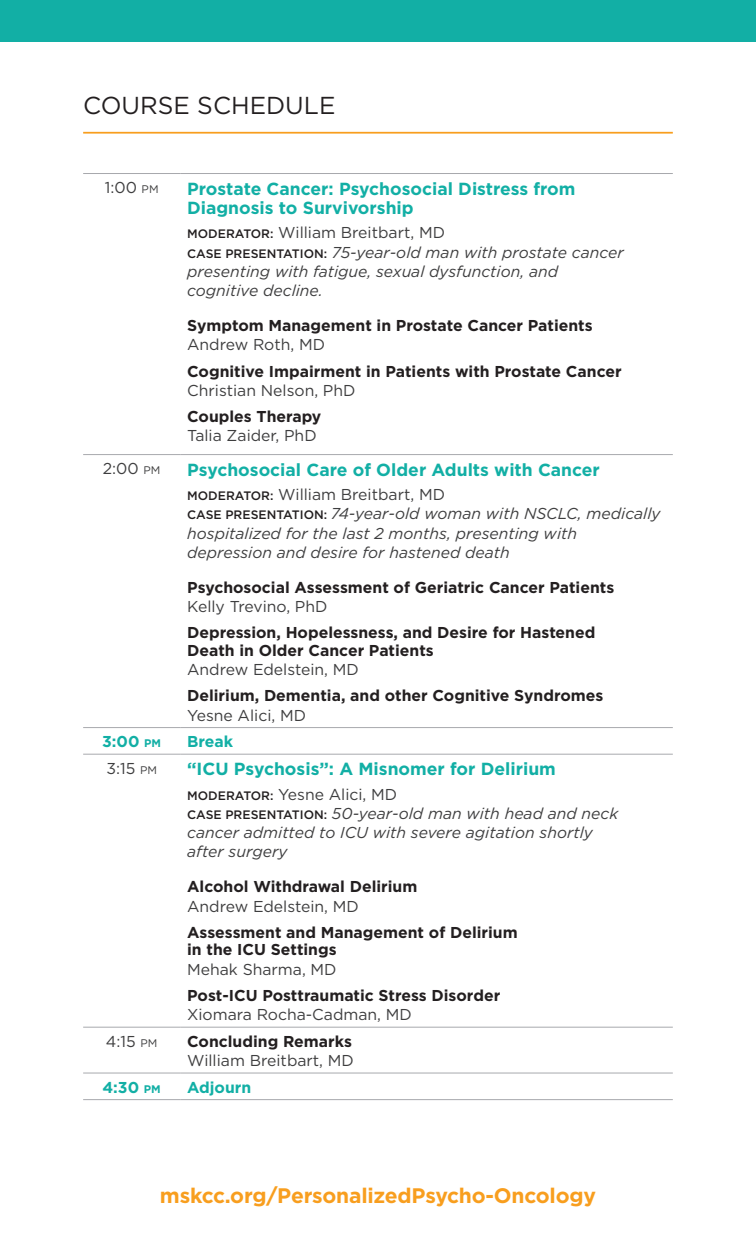
<style>
.page{position:relative;width:756px;height:1260px;background:#fff}
.page>*{position:absolute;margin:0;border:0;box-sizing:border-box;transform-origin:0 0}
.t1{font:24.5px "Gotham";color:#231f20}
.t2{font:700 21px "Gotham";letter-spacing:-.01em;color:#f89e1e}
.t3{font:700 17.5px "Gotham";color:#12afa5}
.t4{font:700 15.75px "Gotham";color:#231f20}
.t5{font:italic 15.75px/19.2px "Gotham";color:#3e3e3f}
.t6{font:15.75px "Gotham";color:#3e3e3f}
.t7{font:700 15.75px "Gotham";color:#12afa5}
.s1{font-size:11.03px}
.s2{font-weight:500;font-size:12.25px;color:#231f20}
.s3{font-weight:500;font-style:normal;font-size:12.25px;color:#231f20}
</style>
<div class="page">
<div style="left:0;top:0;width:756px;height:42px;background:#12afa5"></div>
<hr style="left:83px;top:173px;width:97px;height:1px;background:#a8a9ad">
<hr style="left:180px;top:173px;width:493px;height:1px;background:#a8a9ad">
<hr style="left:83px;top:454px;width:97px;height:1px;background:#a8a9ad">
<hr style="left:180px;top:454px;width:493px;height:1px;background:#a8a9ad">
<hr style="left:83px;top:727px;width:97px;height:1px;background:#a8a9ad">
<hr style="left:180px;top:727px;width:493px;height:1px;background:#a8a9ad">
<hr style="left:83px;top:754px;width:97px;height:1px;background:#a8a9ad">
<hr style="left:180px;top:754px;width:493px;height:1px;background:#a8a9ad">
<hr style="left:83px;top:1027px;width:97px;height:1px;background:#a8a9ad">
<hr style="left:180px;top:1027px;width:493px;height:1px;background:#a8a9ad">
<hr style="left:83px;top:1073px;width:97px;height:1px;background:#a8a9ad">
<hr style="left:180px;top:1073px;width:493px;height:1px;background:#a8a9ad">
<hr style="left:83px;top:1099px;width:97px;height:1px;background:#a8a9ad">
<hr style="left:180px;top:1099px;width:493px;height:1px;background:#a8a9ad">
<hr style="left:83px;top:132px;width:590px;height:2px;background:#f89e1e">
<p class="t1" style="left:83px;top:90px;width:254px">COURSE SCHEDULE</p>
<p class="t6" style="left:105px;top:177px;width:55px">1:00 <span class="s1">PM</span></p>
<p class="t3" style="left:187px;top:177px;width:390px">Prostate Cancer: Psychosocial Distress from</p>
<p class="t3" style="left:187px;top:196px;width:228px">Diagnosis to Survivorship</p>
<p class="t6" style="left:187px;top:223px;width:259px"><span class="s2">MODERATOR:</span> William Breitbart, MD</p>
<p class="t5" style="left:187px;top:242px;width:438px"><span class="s3">CASE PRESENTATION:</span> 75-year-old man with prostate cancer</p>
<p class="t5" style="left:187px;top:261px;width:373px">presenting with fatigue, sexual dysfunction, and</p>
<p class="t5" style="left:187px;top:280px;width:137px">cognitive decline.</p>
<p class="t4" style="left:187px;top:315px;width:407px">Symptom Management in Prostate Cancer Patients</p>
<p class="t6" style="left:187px;top:335px;width:139px">Andrew Roth, MD</p>
<p class="t4" style="left:187px;top:360px;width:436px">Cognitive Impairment in Patients with Prostate Cancer</p>
<p class="t6" style="left:187px;top:380px;width:170px">Christian Nelson, PhD</p>
<p class="t4" style="left:187px;top:406px;width:136px">Couples Therapy</p>
<p class="t6" style="left:187px;top:426px;width:131px">Talia Zaider, PhD</p>
<p class="t6" style="left:103px;top:459px;width:59px">2:00 <span class="s1">PM</span></p>
<p class="t3" style="left:187px;top:458px;width:414px">Psychosocial Care of Older Adults with Cancer</p>
<p class="t6" style="left:187px;top:484px;width:259px"><span class="s2">MODERATOR:</span> William Breitbart, MD</p>
<p class="t5" style="left:187px;top:504px;width:475px"><span class="s3">CASE PRESENTATION:</span> 74-year-old woman with NSCLC, medically hospitalized for the last 2 months, presenting with</p>
<p class="t5" style="left:187px;top:542px;width:324px">depression and desire for hastened death</p>
<p class="t4" style="left:187px;top:577px;width:429px">Psychosocial Assessment of Geriatric Cancer Patients</p>
<p class="t6" style="left:187px;top:596px;width:142px">Kelly Trevino, PhD</p>
<p class="t4" style="left:187px;top:622px;width:410px">Depression, Hopelessness, and Desire for Hastened</p>
<p class="t4" style="left:187px;top:640px;width:248px">Death in Older Cancer Patients</p>
<p class="t6" style="left:187px;top:659px;width:173px">Andrew Edelstein, MD</p>
<p class="t4" style="left:187px;top:685px;width:418px">Delirium, Dementia, and other Cognitive Syndromes</p>
<p class="t6" style="left:187px;top:705px;width:120px">Yesne Alici, MD</p>
<p class="t7" style="left:102px;top:731px;width:61px">3:00 <span class="s1">pm</span></p>
<p class="t7" style="left:187px;top:731px;width:48px">Break</p>
<p class="t6" style="left:106px;top:758px;width:52px">3:15 <span class="s1">PM</span></p>
<p class="t3" style="left:187px;top:757px;width:370px">“ICU Psychosis”: A Misnomer for Delirium</p>
<p class="t6" style="left:187px;top:784px;width:212px"><span class="s2">MODERATOR:</span> Yesne Alici, MD</p>
<p class="t5" style="left:187px;top:803px;width:433px"><span class="s3">CASE PRESENTATION:</span> 50-year-old man with head and neck</p>
<p class="t5" style="left:187px;top:823px;width:407px">cancer admitted to ICU with severe agitation shortly</p>
<p class="t5" style="left:187px;top:842px;width:102px">after surgery</p>
<p class="t4" style="left:187px;top:876px;width:232px">Alcohol Withdrawal Delirium</p>
<p class="t6" style="left:187px;top:896px;width:173px">Andrew Edelstein, MD</p>
<p class="t4" style="left:187px;top:922px;width:332px">Assessment and Management of Delirium</p>
<p class="t4" style="left:187px;top:939px;width:151px">in the ICU Settings</p>
<p class="t6" style="left:187px;top:959px;width:151px">Mehak Sharma, MD</p>
<p class="t4" style="left:187px;top:985px;width:315px">Post-ICU Posttraumatic Stress Disorder</p>
<p class="t6" style="left:187px;top:1005px;width:226px">Xiomara Rocha-Cadman, MD</p>
<p class="t6" style="left:106px;top:1031px;width:53px">4:15 <span class="s1">PM</span></p>
<p class="t4" style="left:187px;top:1031px;width:166px">Concluding Remarks</p>
<p class="t6" style="left:187px;top:1050px;width:168px">William Breitbart, MD</p>
<p class="t7" style="left:102px;top:1077px;width:60px">4:30 <span class="s1">pm</span></p>
<p class="t7" style="left:187px;top:1077px;width:66px">Adjourn</p>
<p class="t2" style="left:160px;top:1182px;width:438px">mskcc.org/PersonalizedPsycho-Oncology</p>
</div>
